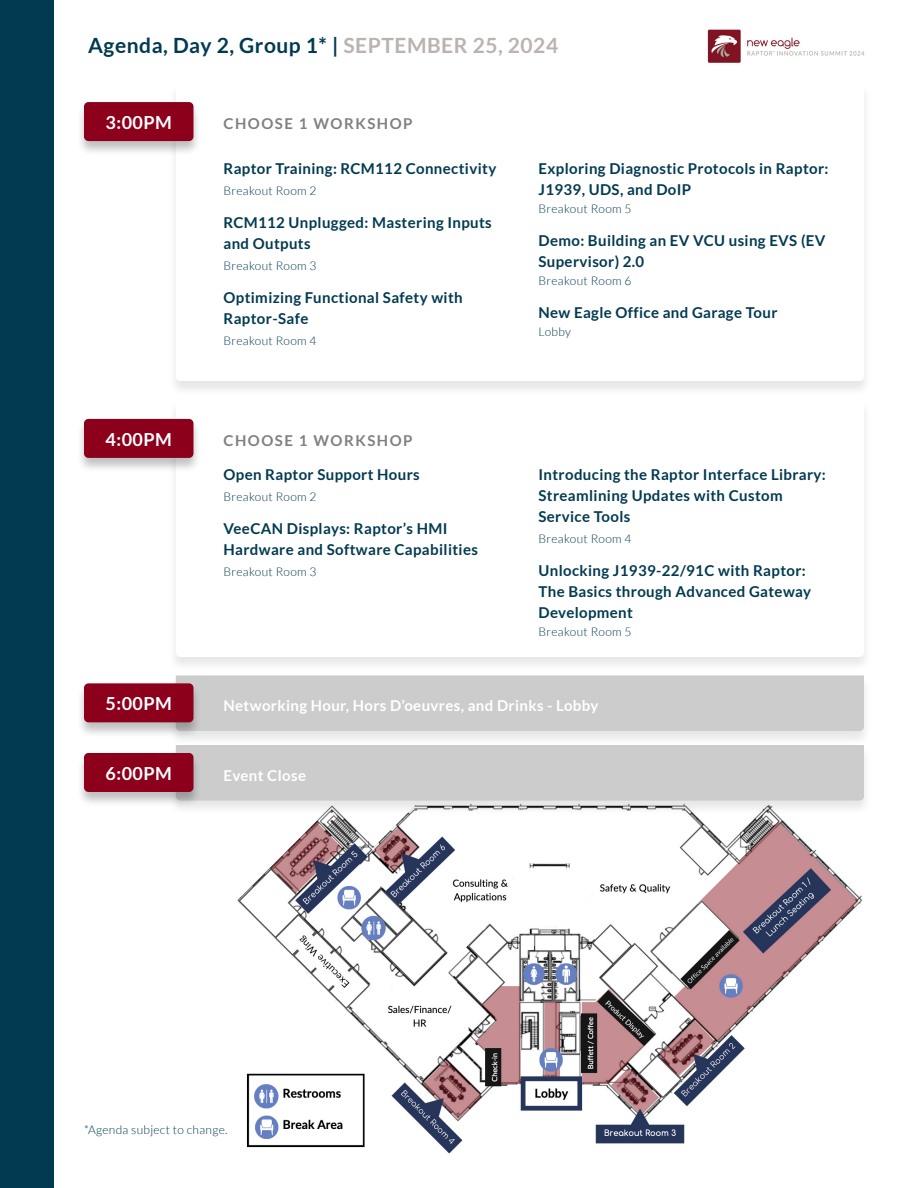
<style>
.page{position:relative;width:918px;height:1188px;background:#fff}
.page>*{position:absolute;margin:0;border:0;box-sizing:border-box;transform-origin:0 0}
.t1{font:700 21px "Lato";letter-spacing:.025em;color:#023a51}
.t2{font:700 18px "Lato";letter-spacing:.025em;color:#fff}
.t3{font:700 15px/21px "Lato";letter-spacing:.025em;color:#023a51}
.t4{font:700 15px "Lato";letter-spacing:.025em;color:#fff}
.t5{font:700 15px "Lato";letter-spacing:.1em;color:#808080}
.t6{font:300 12px "Lato";letter-spacing:.025em;color:#023a51}
.s1{color:#bab3b0}
</style>
<div class="page">
<img style="left:237px;top:816px;width:626px;height:338px">
<div style="left:167px;top:83px;width:705px;height:314px;background:#000;opacity:.25"></div>
<svg style="left:176px;top:84px;width:688px;height:297px"></svg>
<div style="left:76px;top:101px;width:126px;height:56px;background:#000;opacity:.25"></div>
<div style="left:84px;top:102px;width:110px;height:39px;background:#8c001c;border-radius:4px"></div>
<div style="left:167px;top:400px;width:705px;height:273px;background:#000;opacity:.25"></div>
<svg style="left:176px;top:400px;width:688px;height:257px"></svg>
<div style="left:76px;top:418px;width:126px;height:56px;background:#000;opacity:.25"></div>
<div style="left:84px;top:419px;width:110px;height:39px;background:#8c001c;border-radius:4px"></div>
<div style="left:167px;top:674px;width:705px;height:73px;background:#f1f1f1"></div>
<div style="left:176px;top:675px;width:688px;height:56px;background:#ccc"></div>
<div style="left:167px;top:744px;width:705px;height:72px;background:#000;opacity:.25"></div>
<div style="left:176px;top:745px;width:688px;height:56px;background:#ccc"></div>
<div style="left:76px;top:682px;width:126px;height:56px;background:#000;opacity:.25"></div>
<div style="left:84px;top:683px;width:110px;height:39px;background:#8c001c;border-radius:4px"></div>
<div style="left:76px;top:752px;width:126px;height:56px;background:#000;opacity:.25"></div>
<div style="left:84px;top:753px;width:110px;height:39px;background:#8c001c;border-radius:4px"></div>
<div style="left:0;top:0;width:54px;height:1188px;background:#023a51"></div>
<img style="left:707px;top:29px;width:158px;height:34px">
<h1 class="t1" style="left:88px;top:33px;width:472px">Agenda, Day 2, Group 1* | <span class="s1">SEPTEMBER 25, 2024</span></h1>
<p class="t2" style="left:106px;top:112px;width:68px">3:00PM</p>
<p class="t5" style="left:224px;top:115px;width:191px">CHOOSE 1 WORKSHOP</p>
<p class="t3" style="left:224px;top:158px;width:274px">Raptor Training: RCM112 Connectivity</p>
<p class="t6" style="left:224px;top:184px;width:95px">Breakout Room 2</p>
<p class="t3" style="left:224px;top:212px;width:270px">RCM112 Unplugged: Mastering Inputs and Outputs</p>
<p class="t6" style="left:224px;top:259px;width:95px">Breakout Room 3</p>
<p class="t3" style="left:224px;top:287px;width:241px">Optimizing Functional Safety with<br>Raptor-Safe</p>
<p class="t6" style="left:224px;top:334px;width:95px">Breakout Room 4</p>
<p class="t2" style="left:106px;top:429px;width:68px">4:00PM</p>
<p class="t5" style="left:224px;top:432px;width:191px">CHOOSE 1 WORKSHOP</p>
<p class="t3" style="left:224px;top:464px;width:198px">Open Raptor Support Hours</p>
<p class="t6" style="left:224px;top:490px;width:95px">Breakout Room 2</p>
<p class="t3" style="left:224px;top:518px;width:256px">VeeCAN Displays: Raptor’s HMI<br>Hardware and Software Capabilities</p>
<p class="t6" style="left:224px;top:565px;width:95px">Breakout Room 3</p>
<p class="t3" style="left:538px;top:158px;width:292px">Exploring Diagnostic Protocols in Raptor:<br>J1939, UDS, and DoIP</p>
<p class="t6" style="left:538px;top:202px;width:95px">Breakout Room 5</p>
<p class="t3" style="left:538px;top:230px;width:288px">Demo: Building an EV VCU using EVS (EV<br>Supervisor) 2.0</p>
<p class="t6" style="left:538px;top:274px;width:95px">Breakout Room 6</p>
<p class="t3" style="left:538px;top:302px;width:240px">New Eagle Office and Garage Tour</p>
<p class="t6" style="left:538px;top:325px;width:34px">Lobby</p>
<p class="t3" style="left:538px;top:464px;width:289px">Introducing the Raptor Interface Library:<br>Streamlining Updates with Custom<br>Service Tools</p>
<p class="t6" style="left:538px;top:532px;width:95px">Breakout Room 4</p>
<p class="t3" style="left:538px;top:560px;width:274px">Unlocking J1939-22/91C with Raptor:<br>The Basics through Advanced Gateway<br>Development</p>
<p class="t6" style="left:538px;top:625px;width:95px">Breakout Room 5</p>
<p class="t2" style="left:106px;top:693px;width:68px">5:00PM</p>
<p class="t2" style="left:106px;top:763px;width:68px">6:00PM</p>
<p class="t4" style="left:224px;top:697px;width:377px">Networking Hour, Hors D’oeuvres, and Drinks - Lobby</p>
<p class="t4" style="left:223px;top:767px;width:84px">Event Close</p>
<p class="t6" style="left:84px;top:1123px;width:145px">*Agenda subject to change.</p>
</div>
